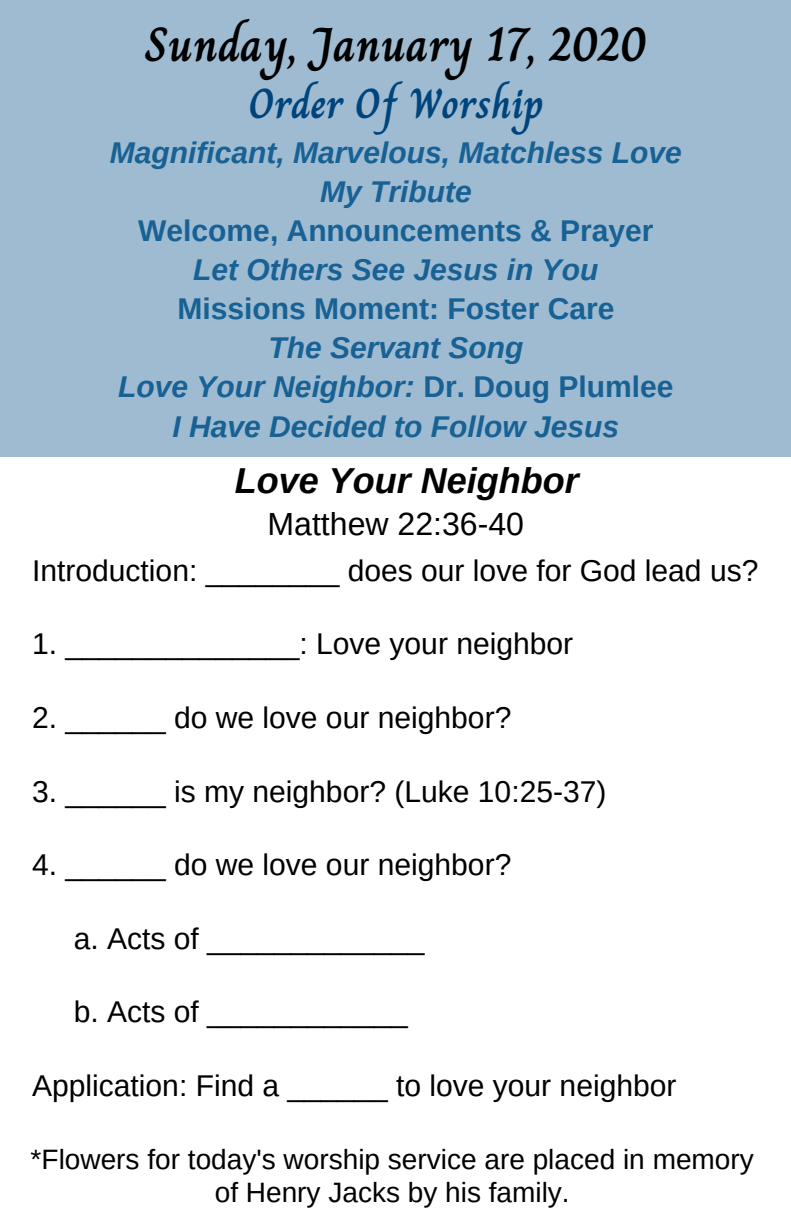
<style>
.page{position:relative;width:791px;height:1223px;background:#fff}
.page>*{position:absolute;margin:0;border:0;box-sizing:border-box;transform-origin:0 0}
.t1{font:700 48px "Charm";color:#000}
.t2{font:700 42px "Charm";color:#00447c}
.t3{font:italic 700 36px "Arimo";color:#000}
.t4{font:32px "Arimo";color:#000}
.t5{font:30px "Arimo";color:#000}
.t6{font:italic 700 30px "Arimo";color:#186194}
.t7{font:700 30px "Arimo";color:#186194}
.t8{font:28px "Arimo";color:#000}
.s1{font-style:normal}
</style>
<div class="page">
<div style="left:0;top:0;width:790px;height:456px;background:#9ebbd1"></div>
<p class="t1" style="left:145px;top:8px;width:502px">Sunday, January 17, 2020</p>
<p class="t2" style="left:248px;top:72px;width:296px">Order Of Worship</p>
<p class="t6" style="left:110px;top:136px;width:573px">Magnificant, Marvelous, Matchless Love</p>
<p class="t6" style="left:320px;top:175px;width:153px">My Tribute</p>
<p class="t7" style="left:138px;top:214px;width:517px">Welcome, Announcements &amp; Prayer</p>
<p class="t6" style="left:193px;top:253px;width:406px">Let Others See Jesus in You</p>
<p class="t7" style="left:177px;top:292px;width:438px">Missions Moment: Foster Care</p>
<p class="t6" style="left:268px;top:331px;width:256px">The Servant Song</p>
<p class="t6" style="left:118px;top:370px;width:557px">Love Your Neighbor: <span class="s1">Dr. Doug Plumlee</span></p>
<p class="t6" style="left:172px;top:409px;width:448px">I Have Decided to Follow Jesus</p>
<p class="t3" style="left:235px;top:460px;width:345px">Love Your Neighbor</p>
<p class="t4" style="left:267px;top:505px;width:258px">Matthew 22:36-40</p>
<p class="t5" style="left:32px;top:553px;width:727px">Introduction: ________ does our love for God lead us?</p>
<p class="t5" style="left:32px;top:627px;width:542px">1. ______________: Love your neighbor</p>
<p class="t5" style="left:32px;top:700px;width:480px">2. ______ do we love our neighbor?</p>
<p class="t5" style="left:32px;top:774px;width:576px">3. ______ is my neighbor? (Luke 10:25-37)</p>
<p class="t5" style="left:32px;top:848px;width:480px">4. ______ do we love our neighbor?</p>
<p class="t5" style="left:74px;top:921px;width:352px">a. Acts of _____________</p>
<p class="t5" style="left:74px;top:995px;width:335px">b. Acts of ____________</p>
<p class="t5" style="left:32px;top:1068px;width:646px">Application: Find a ______ to love your neighbor</p>
<p class="t8" style="left:31px;top:1143px;width:724px">*Flowers for today's worship service are placed in memory</p>
<p class="t8" style="left:215px;top:1176px;width:356px">of Henry Jacks by his family.</p>
</div>
